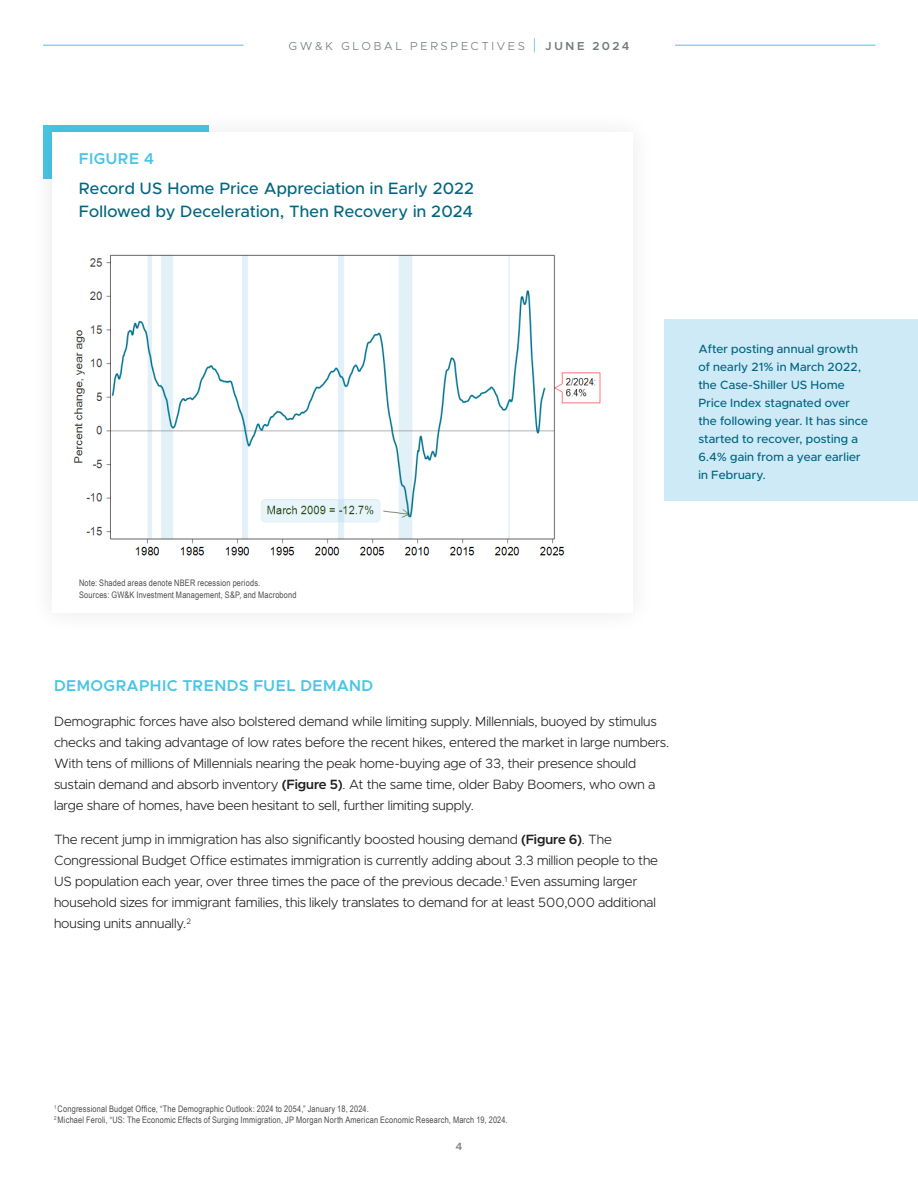
<style>
.page{position:relative;width:918px;height:1188px;background:#fff}
.page>*{position:absolute;margin:0;border:0;box-sizing:border-box;transform-origin:0 0}
.Chart_Title_-_dark_blue{font:500 16.5px/23.2px "Metropolis";letter-spacing:.015em;color:#006680}
.Body_Copy{font:600 15.75px "Metropolis";letter-spacing:.03em;color:#49c5e5}
.Chart_Number_-_All_caps__cyan{font:600 15.75px "Metropolis";letter-spacing:.03em;color:#49c5e5}
.Body_Copy-2{font:300 13.5px/21px "Metropolis";letter-spacing:-.005em;color:#231f20}
.Chart_Caption_-_Italics{font:500 12px/18px "Metropolis";letter-spacing:.015em;color:#006680}
.t1{font:300 11.7px "Metropolis";letter-spacing:.215em;color:#73787c}
.t2{font:600 10.5px "Metropolis";color:#808285}
.Footnote_-_Grey_small_text{font:9px/10.5px "Arial Narrow";letter-spacing:.02em;color:#4b4c4d}
.Body_Copy-3{font:9px "Arial Narrow";letter-spacing:.02em;color:#4b4c4d}
.s1{font-size:17.4px;color:#49c5e5}
.s2{font-weight:600}
</style>
<div class="page">
<hr style="left:43px;top:45px;width:201px;height:1px;background:#49c5e5">
<hr style="left:675px;top:45px;width:200px;height:1px;background:#49c5e5">
<img style="left:74px;top:254px;width:527px;height:302px">
<div style="left:664px;top:320px;width:254px;height:181px;background:#cfeaf7"></div>
<p class="t1" style="left:289px;top:38px;width:342px">GW&amp;K GLOBAL PERSPECTIVES <span class="s1">|</span> <span class="s2">JUNE 2024</span></p>
<p class="Chart_Number_-_All_caps__cyan" style="left:79px;top:149px;width:77px">FIGURE 4</p>
<p class="Chart_Title_-_dark_blue" style="left:79px;top:177px;width:397px">Record US Home Price Appreciation in Early 2022<br>Followed by Deceleration, Then Recovery in 2024</p>
<p class="Chart_Caption_-_Italics" style="left:698px;top:339px;width:171px">After posting annual growth of nearly 21% in March 2022, the Case-Shiller US Home<br>Price Index stagnated over the following year. It has since started to recover, posting a<br>6.4% gain from a year earlier in February.</p>
<p class="Body_Copy-3" style="left:79px;top:577px;width:183px">Note: Shaded areas denote NBER recession periods.</p>
<p class="Body_Copy-3" style="left:79px;top:589px;width:219px">Sources: GW&amp;K Investment Management, S&amp;P, and Macrobond</p>
<p class="Body_Copy" style="left:54px;top:676px;width:321px">DEMOGRAPHIC TRENDS FUEL DEMAND</p>
<p class="Body_Copy-2" style="left:54px;top:710px;width:617px">Demographic forces have also bolstered demand while limiting supply. Millennials, buoyed by stimulus checks and taking advantage of low rates before the recent hikes, entered the market in large numbers.<br>With tens of millions of Millennials nearing the peak home-buying age of 33, their presence should sustain demand and absorb inventory <span class="s2">(Figure 5)</span>. At the same time, older Baby Boomers, who own a large share of homes, have been hesitant to sell, further limiting supply.</p>
<p class="Body_Copy-2" style="left:54px;top:829px;width:606px">The recent jump in immigration has also significantly boosted housing demand <span class="s2">(Figure 6)</span>. The Congressional Budget Office estimates immigration is currently adding about 3.3 million people to the US population each year, over three times the pace of the previous decade.<sup>1</sup> Even assuming larger household sizes for immigrant families, this likely translates to demand for at least 500,000 additional housing units annually.<sup>2</sup></p>
<p class="Footnote_-_Grey_small_text" style="left:54px;top:1104px;width:455px"><sup>1</sup> Congressional Budget Office, “The Demographic Outlook: 2024 to 2054,” January 18, 2024.<br><sup>2</sup> Michael Feroli, “US: The Economic Effects of Surging Immigration, JP Morgan North American Economic Research, March 19, 2024.</p>
<p class="t2" style="left:456px;top:1140px;width:8px">4</p>
</div>
